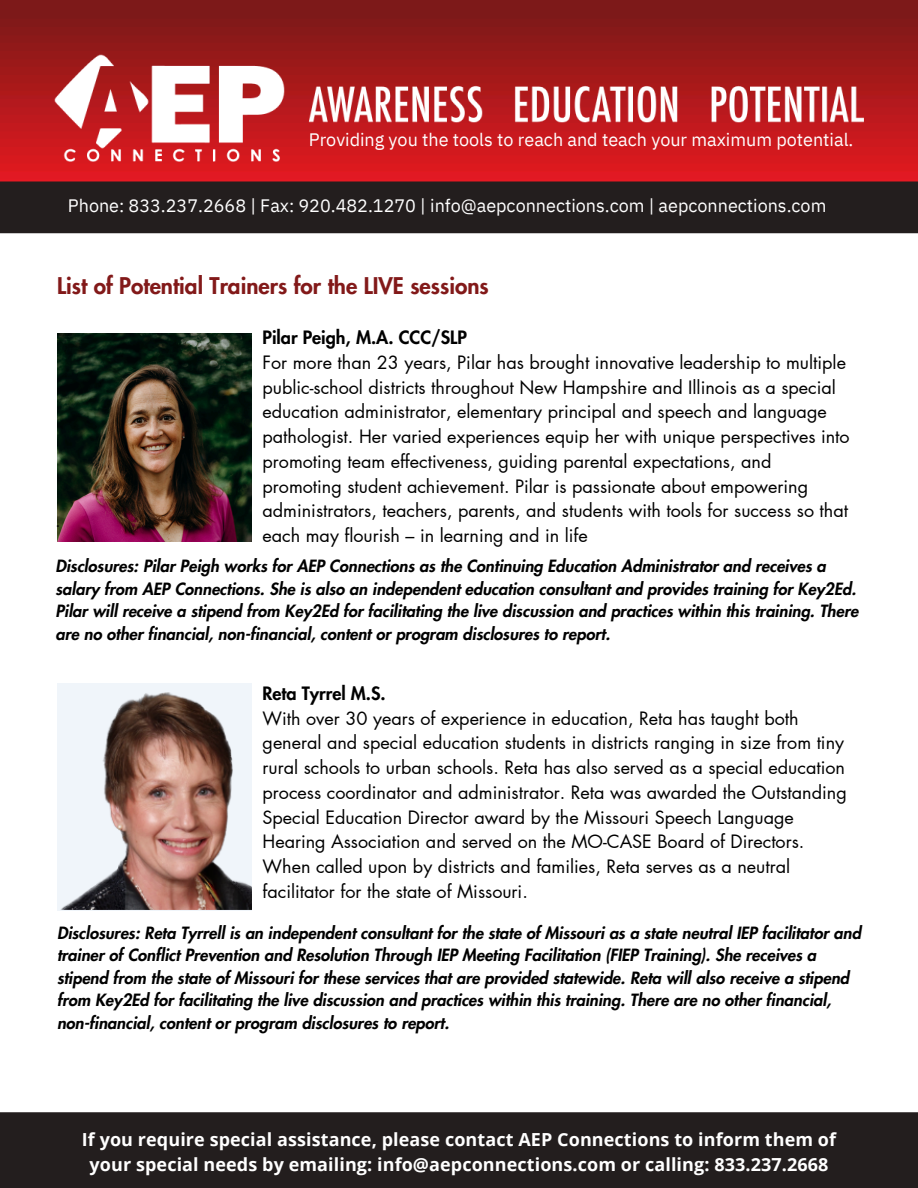
<style>
.page{position:relative;width:918px;height:1188px;background:#fff}
.page>*{position:absolute;margin:0;border:0;box-sizing:border-box;transform-origin:0 0}
.t1{font:800 22.5px "Futura LT Pro";color:#821919}
.t2{font:18px/24.8px "Futura LT Pro";color:#000}
.t3{font:700 18px/24.8px "Open Sans";letter-spacing:.005em;color:#fff;text-align:center}
.t4{font:18px "IBM Plex Sans";color:#fff}
.t5{font:800 18px "Futura LT Pro";color:#000}
.t6{font:italic 800 16.5px/22.5px "Futura LT Pro";color:#000}
.t7{font:16.5px "Futura LT Pro";color:#000}
</style>
<div class="page">
<img style="left:0;top:0;width:918px;height:1188px">
<img style="left:57px;top:333px;width:195px;height:208px">
<img style="left:57px;top:684px;width:195px;height:227px">
<p class="t4" style="left:309px;top:127px;width:546px">Providing you the tools to reach and teach your maximum potential.</p>
<h1 class="t4" style="left:68px;top:193px;width:760px">Phone: 833.237.2668 | Fax: 920.482.1270 | info@aepconnections.com | aepconnections.com</h1>
<p class="t1" style="left:57px;top:275px;width:433px">List of Potential Trainers for the LIVE sessions</p>
<p class="t5" style="left:263px;top:329px;width:206px">Pilar Peigh, M.A. CCC/SLP</p>
<p class="t2" style="left:263px;top:351px;width:589px">For more than 23 years, Pilar has brought innovative leadership to multiple public-school districts throughout New Hampshire and Illinois as a special education administrator, elementary principal and speech and language pathologist. Her varied experiences equip her with unique perspectives into promoting team effectiveness, guiding parental expectations, and promoting student achievement. Pilar is passionate about empowering administrators, teachers, parents, and students with tools for success so that each may flourish – in learning and in life</p>
<p class="t7" style="left:56px;top:514px;width:7px">.</p>
<h2 class="t6" style="left:56px;top:556px;width:804px">Disclosures: Pilar Peigh works for AEP Connections as the Continuing Education Administrator and receives a salary from AEP Connections. She is also an independent education consultant and provides training for Key2Ed.<br>Pilar will receive a stipend from Key2Ed for facilitating the live discussion and practices within this training. There are no other financial, non-financial, content or program disclosures to report.</h2>
<p class="t5" style="left:263px;top:685px;width:125px">Reta Tyrrel M.S.</p>
<h2 class="t2" style="left:263px;top:706px;width:586px">With over 30 years of experience in education, Reta has taught both general and special education students in districts ranging in size from tiny rural schools to urban schools. Reta has also served as a special education process coordinator and administrator. Reta was awarded the Outstanding Special Education Director award by the Missouri Speech Language Hearing Association and served on the MO-CASE Board of Directors.<br>When called upon by districts and families, Reta serves as a neutral facilitator for the state of Missouri.</h2>
<h2 class="t6" style="left:57px;top:922px;width:805px">Disclosures: Reta Tyrrell is an independent consultant for the state of Missouri as a state neutral IEP facilitator and trainer of Conflict Prevention and Resolution Through IEP Meeting Facilitation (FIEP Training). She receives a stipend from the state of Missouri for these services that are provided statewide. Reta will also receive a stipend from Key2Ed for facilitating the live discussion and practices within this training. There are no other financial, non-financial, content or program disclosures to report.</h2>
<p class="t3" style="left:82px;top:1127px;width:756px">If you require special assistance, please contact AEP Connections to inform them of your special needs by emailing: info@aepconnections.com or calling: 833.237.2668</p>
</div>
